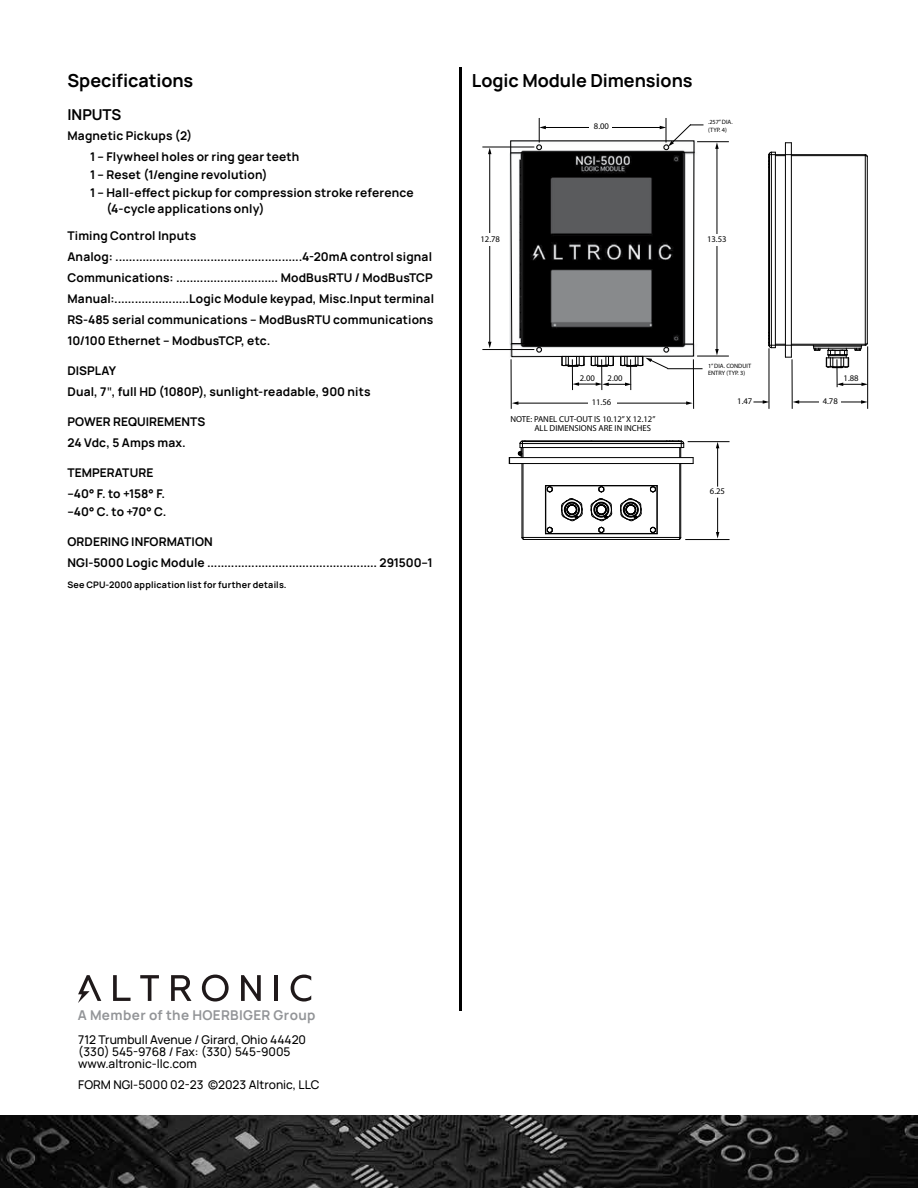
<style>
.page{position:relative;width:918px;height:1188px;background:#fff}
.page>*{position:absolute;margin:0;border:0;box-sizing:border-box;transform-origin:0 0}
.t1{font:700 18px "Manrope";letter-spacing:-.005em;color:#000}
.t2{font:700 15px "Manrope";letter-spacing:-.005em;color:#000}
.t3{font:700 13.5px "Manrope";letter-spacing:.025em;color:#939598}
.t4{font:700 12px/21px "Manrope";letter-spacing:.015em;color:#000}
.t5{font:500 12px/12px "Manrope";color:#000}
.t6{font:700 9px "Manrope";letter-spacing:.02em;color:#000}
.t7{font:8.7px/8.2px "Myriad Pro";color:#000}
.t8{font:6.3px/7.6px "Myriad Pro";color:#000}
.s1{font-family:"Trade Gothic Next LT Pro";font-weight:400}
</style>
<div class="page">
<hr style="left:459px;top:68px;width:3px;height:943px;background:#000">
<img style="left:0;top:1116px;width:918px;height:72px">
<svg style="left:113px;top:975px;width:18px;height:26px"></svg>
<svg style="left:140px;top:975px;width:19px;height:26px"></svg>
<svg style="left:171px;top:975px;width:20px;height:26px"></svg>
<svg style="left:202px;top:975px;width:27px;height:27px"></svg>
<svg style="left:241px;top:975px;width:20px;height:26px"></svg>
<hr style="left:275px;top:975px;width:3px;height:26px;background:#1f191a">
<svg style="left:291px;top:975px;width:20px;height:27px"></svg>
<svg style="left:78px;top:975px;width:23px;height:28px"></svg>
<img style="left:500px;top:142px;width:207px;height:232px">
<div style="left:557px;top:357px;width:90px;height:20px;background:#fff"></div>
<hr style="left:791px;top:344px;width:74px;height:1px;background:#000">
<hr style="left:791px;top:155px;width:74px;height:1px;background:#000">
<hr style="left:785px;top:155px;width:1px;height:190px;background:#000">
<hr style="left:791px;top:155px;width:1px;height:190px;background:#000">
<hr style="left:771px;top:155px;width:1px;height:190px;background:#000">
<hr style="left:775px;top:155px;width:1px;height:190px;background:#000">
<hr style="left:769px;top:155px;width:1px;height:190px;background:#000">
<hr style="left:865px;top:156px;width:1px;height:188px;background:#000">
<hr style="left:867px;top:157px;width:1px;height:186px;background:#000">
<hr style="left:791px;top:345px;width:74px;height:1px;background:#000">
<svg style="left:769px;top:333px;width:23px;height:25px"></svg>
<svg style="left:769px;top:143px;width:23px;height:25px"></svg>
<hr style="left:791px;top:154px;width:74px;height:1px;background:#000">
<hr style="left:523px;top:464px;width:1px;height:73px;background:#000">
<svg style="left:561px;top:498px;width:22px;height:23px"></svg>
<svg style="left:620px;top:498px;width:22px;height:23px"></svg>
<svg style="left:650px;top:527px;width:6px;height:6px"></svg>
<svg style="left:591px;top:487px;width:21px;height:34px"></svg>
<svg style="left:650px;top:487px;width:6px;height:6px"></svg>
<svg style="left:547px;top:487px;width:6px;height:6px"></svg>
<svg style="left:547px;top:527px;width:6px;height:6px"></svg>
<svg style="left:598px;top:527px;width:7px;height:6px"></svg>
<hr style="left:545px;top:534px;width:112px;height:1px;background:#000">
<hr style="left:545px;top:485px;width:112px;height:1px;background:#000">
<hr style="left:657px;top:486px;width:1px;height:48px;background:#000">
<hr style="left:545px;top:486px;width:1px;height:48px;background:#000">
<hr style="left:546px;top:533px;width:111px;height:1px;background:#000">
<hr style="left:546px;top:486px;width:1px;height:47px;background:#000">
<hr style="left:546px;top:486px;width:111px;height:1px;background:#000">
<hr style="left:510px;top:457px;width:183px;height:1px;background:#000">
<hr style="left:510px;top:463px;width:183px;height:1px;background:#000">
<hr style="left:522px;top:441px;width:159px;height:1px;background:#000">
<hr style="left:522px;top:443px;width:159px;height:1px;background:#000">
<hr style="left:522px;top:447px;width:159px;height:1px;background:#000">
<svg style="left:667px;top:441px;width:17px;height:17px"></svg>
<hr style="left:680px;top:464px;width:1px;height:73px;background:#000">
<hr style="left:522px;top:464px;width:1px;height:73px;background:#000">
<svg style="left:518px;top:441px;width:8px;height:17px"></svg>
<hr style="left:523px;top:537px;width:157px;height:1px;background:#000">
<hr style="left:524px;top:539px;width:155px;height:1px;background:#000">
<hr style="left:482px;top:147px;width:52px;height:1px;background:#000">
<hr style="left:482px;top:349px;width:52px;height:1px;background:#000">
<hr style="left:511px;top:359px;width:1px;height:50px;background:#000">
<hr style="left:693px;top:359px;width:1px;height:50px;background:#000">
<hr style="left:769px;top:348px;width:1px;height:61px;background:#000">
<hr style="left:792px;top:359px;width:1px;height:50px;background:#000">
<hr style="left:572px;top:359px;width:1px;height:31px;background:#000">
<hr style="left:601px;top:359px;width:1px;height:31px;background:#000">
<hr style="left:630px;top:359px;width:1px;height:31px;background:#000">
<hr style="left:867px;top:346px;width:1px;height:63px;background:#000">
<hr style="left:517px;top:403px;width:170px;height:1px;background:#000">
<svg style="left:512px;top:401px;width:6px;height:4px"></svg>
<svg style="left:686px;top:401px;width:7px;height:4px"></svg>
<svg style="left:573px;top:382px;width:59px;height:4px"></svg>
<hr style="left:489px;top:153px;width:1px;height:190px;background:#000">
<svg style="left:488px;top:148px;width:3px;height:6px"></svg>
<svg style="left:488px;top:342px;width:3px;height:6px"></svg>
<hr style="left:697px;top:141px;width:32px;height:1px;background:#000">
<hr style="left:697px;top:356px;width:32px;height:1px;background:#000">
<hr style="left:717px;top:148px;width:1px;height:202px;background:#000">
<svg style="left:715px;top:142px;width:4px;height:7px"></svg>
<svg style="left:715px;top:349px;width:4px;height:7px"></svg>
<svg style="left:813px;top:343px;width:55px;height:44px"></svg>
<div style="left:589px;top:396px;width:28px;height:11px;background:#fff"></div>
<svg style="left:753px;top:400px;width:16px;height:4px"></svg>
<hr style="left:798px;top:402px;width:64px;height:1px;background:#000">
<svg style="left:793px;top:400px;width:6px;height:4px"></svg>
<svg style="left:861px;top:400px;width:7px;height:4px"></svg>
<div style="left:820px;top:395px;width:21px;height:13px;background:#fff"></div>
<svg style="left:510px;top:118px;width:194px;height:251px"></svg>
<hr style="left:667px;top:368px;width:36px;height:1px;background:#000">
<div style="left:703px;top:234px;width:27px;height:11px;background:#fff"></div>
<div style="left:477px;top:233px;width:26px;height:13px;background:#fff"></div>
<hr style="left:688px;top:441px;width:42px;height:1px;background:#000">
<hr style="left:685px;top:539px;width:45px;height:1px;background:#000">
<hr style="left:717px;top:447px;width:1px;height:86px;background:#000">
<svg style="left:716px;top:442px;width:3px;height:6px"></svg>
<svg style="left:716px;top:532px;width:3px;height:7px"></svg>
<svg style="left:717px;top:486px;width:2px;height:12px"></svg>
<h1 class="t1" style="left:68px;top:68px;width:127px">Specifications</h1>
<p class="t2" style="left:68px;top:104px;width:55px">INPUTS</p>
<p class="t4" style="left:90px;top:124px;width:211px;text-indent:-22px">Magnetic Pickups (2)<br>1 – Flywheel holes or ring gear teeth</p>
<p class="t4" style="left:90px;top:165px;width:325px;line-height:18px">1 – Reset (1/engine revolution)<br>1 – Hall-effect pickup for compression stroke reference</p>
<p class="t4" style="left:106px;top:198px;width:160px">(4-cycle applications only)</p>
<p class="t4" style="left:68px;top:225px;width:368px">Timing Control Inputs<br>Analog: .......................................................4-20mA control signal Communications: .............................. ModBusRTU / ModBusTCP Manual:......................Logic Module keypad, Misc.Input terminal RS-485 serial communications – ModBusRTU communications 10/100 Ethernet – ModbusTCP, etc.</p>
<p class="t4" style="left:68px;top:360px;width:305px">DISPLAY<br>Dual, 7<span class="s1">"</span>, full HD (1080P), sunlight-readable, 900 nits</p>
<p class="t4" style="left:68px;top:411px;width:140px">POWER REQUIREMENTS<br>24 Vdc, 5 Amps max.</p>
<p class="t4" style="left:68px;top:462px;width:99px">TEMPERATURE –40° F. to +158° F.</p>
<p class="t4" style="left:68px;top:501px;width:100px">–40° C. to +70° C.</p>
<p class="t4" style="left:68px;top:531px;width:367px">ORDERING INFORMATION<br>NGI-5000 Logic Module .................................................. 291500–1</p>
<p class="t6" style="left:68px;top:579px;width:221px">See CPU-2000 application list for further details.</p>
<h1 class="t1" style="left:472px;top:68px;width:222px">Logic Module Dimensions</h1>
<p class="t7" style="left:594px;top:122px;width:17px">8.00</p>
<p class="t8" style="left:708px;top:118px;width:26px">.257” DIA. (TYP. 4)</p>
<p class="t7" style="left:481px;top:235px;width:21px">12.78</p>
<p class="t7" style="left:707px;top:235px;width:21px">13.53</p>
<p class="t8" style="left:708px;top:362px;width:45px">1” DIA. CONDUIT<br>ENTRY (TYP. 3)</p>
<p class="t7" style="left:608px;top:374px;width:17px">2.00</p>
<p class="t7" style="left:844px;top:374px;width:17px">1.88</p>
<p class="t7" style="left:592px;top:398px;width:21px">11.56</p>
<p class="t7" style="left:737px;top:397px;width:17px">1.47</p>
<p class="t7" style="left:823px;top:397px;width:17px">4.78</p>
<p class="t7" style="left:580px;top:374px;width:17px">2.00</p>
<p class="t7" style="left:534px;top:415px;width:123px;text-indent:-24px">NOTE: PANEL CUT-OUT IS 10.12” X 12.12”<br>ALL DIMENSIONS ARE IN INCHES</p>
<p class="t7" style="left:710px;top:487px;width:17px">6.25</p>
<p class="t3" style="left:78px;top:1005px;width:239px">A Member of the HOERBIGER Group</p>
<p class="t5" style="left:78px;top:1033px;width:229px">712 Trumbull Avenue / Girard, Ohio 44420 (330) 545-9768 / Fax: (330) 545-9005 www.altronic-llc.com</p>
<p class="t5" style="left:78px;top:1078px;width:243px">FORM NGI-5000 02-23 ©2023 Altronic, LLC</p>
</div>
